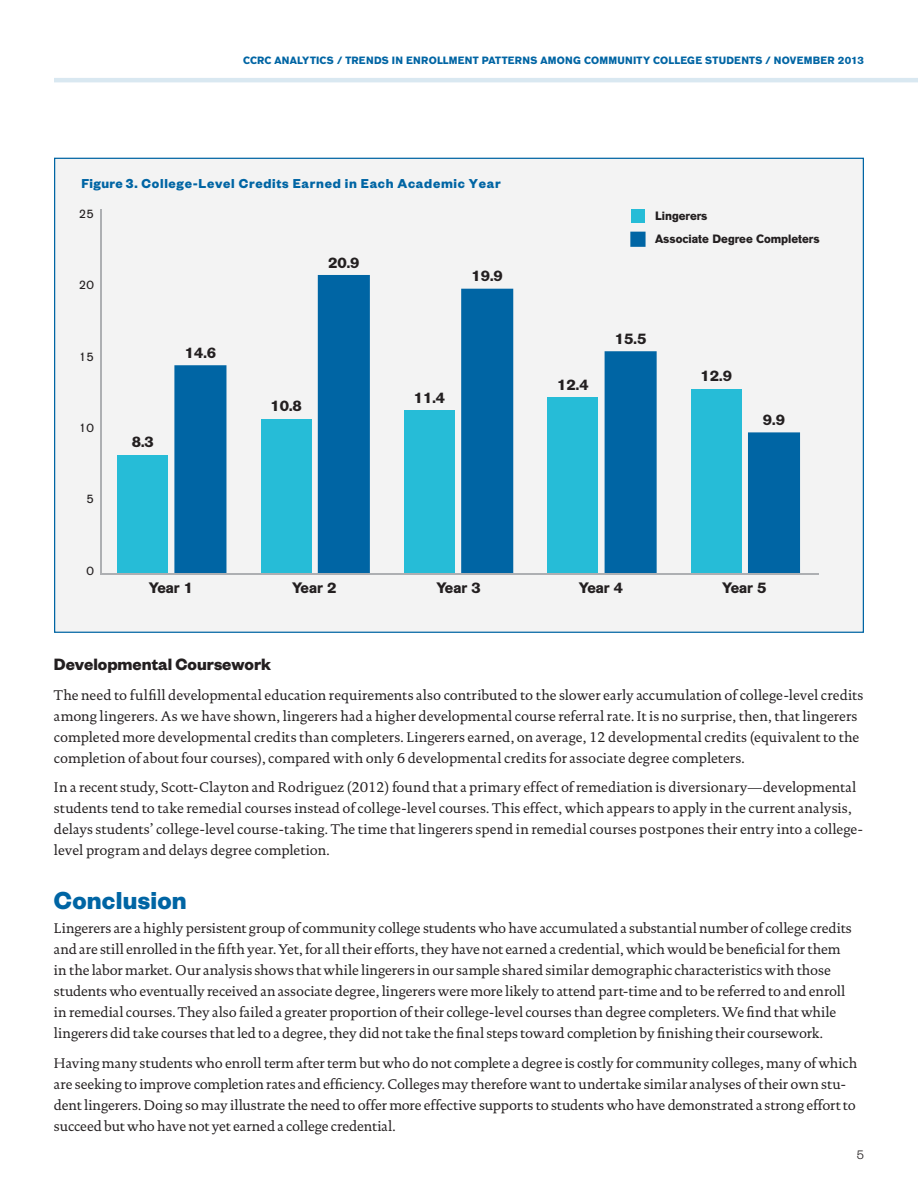
<style>
.page{position:relative;width:918px;height:1188px;background:#fff}
.page>*{position:absolute;margin:0;border:0;box-sizing:border-box;transform-origin:0 0}
.t1{font:700 27px "Founders Grotesk";letter-spacing:.01em;color:#0065a4}
.t2{font:700 18px "Founders Grotesk";color:#231f20}
.t3{font:700 15px "AG Old Face";color:#231f20}
.t4{font:14.25px/21px "DTL Documenta TOT";color:#231f20}
.t5{font:700 14.25px "Founders Grotesk";letter-spacing:.05em;color:#0065a4}
.t6{font:300 13.5px "Founders Grotesk";color:#231f20}
.t7{font:700 12px/23.1px "AG Old Face";color:#231f20}
.t8{font:12px "AG Old Face";color:#231f20}
.t9{font:700 10.5px "AG Old Face";letter-spacing:.025em;color:#0065a4}
</style>
<div class="page">
<hr style="left:54px;top:78px;width:864px;height:4px;background:#d9e8f1">
<div style="left:55px;top:158px;width:808px;height:474px;background:#f3f3f3"></div>
<div style="left:175px;top:366px;width:51px;height:208px;background:#0065a4"></div>
<div style="left:174px;top:365px;width:52px;height:210px;border:2px solid #0065a4"></div>
<div style="left:319px;top:276px;width:50px;height:298px;background:#0065a4"></div>
<div style="left:318px;top:275px;width:52px;height:300px;border:2px solid #0065a4"></div>
<div style="left:462px;top:289px;width:51px;height:285px;background:#0065a4"></div>
<div style="left:461px;top:289px;width:52px;height:286px;border:2px solid #0065a4"></div>
<div style="left:605px;top:352px;width:51px;height:222px;background:#0065a4"></div>
<div style="left:605px;top:351px;width:52px;height:224px;border:2px solid #0065a4"></div>
<div style="left:749px;top:433px;width:50px;height:141px;background:#0065a4"></div>
<div style="left:748px;top:432px;width:52px;height:143px;border:2px solid #0065a4"></div>
<div style="left:118px;top:455px;width:50px;height:119px;background:#26bcd7"></div>
<div style="left:261px;top:419px;width:50px;height:155px;background:#26bcd7"></div>
<div style="left:404px;top:411px;width:51px;height:163px;background:#26bcd7"></div>
<div style="left:548px;top:397px;width:50px;height:177px;background:#26bcd7"></div>
<div style="left:691px;top:389px;width:51px;height:185px;background:#26bcd7"></div>
<div style="left:631px;top:209px;width:14px;height:14px;background:#26bcd7"></div>
<div style="left:631px;top:232px;width:14px;height:14px;background:#0065a4"></div>
<div style="left:630px;top:232px;width:16px;height:15px;border:2px solid #0065a4"></div>
<hr style="left:100px;top:573px;width:718px;height:2px;background:#adafb2">
<hr style="left:100px;top:210px;width:1px;height:364px;background:#adafb2">
<p class="t9" style="left:243px;top:54px;width:622px">CCRC ANALYTICS / TRENDS IN ENROLLMENT PATTERNS AMONG COMMUNITY COLLEGE STUDENTS / NOVEMBER 2013</p>
<p class="t5" style="left:82px;top:175px;width:421px">Figure 3. College-Level Credits Earned in Each Academic Year</p>
<p class="t8" style="left:79px;top:207px;width:16px">25</p>
<p class="t7" style="left:655px;top:205px;width:166px">Lingerers<br>Associate Degree Completers</p>
<p class="t8" style="left:79px;top:278px;width:16px">20</p>
<p class="t8" style="left:79px;top:350px;width:16px">15</p>
<p class="t8" style="left:79px;top:421px;width:16px">10</p>
<p class="t8" style="left:86px;top:492px;width:9px">5</p>
<p class="t8" style="left:86px;top:564px;width:9px">0</p>
<p class="t3" style="left:132px;top:433px;width:24px">8.3</p>
<p class="t3" style="left:185px;top:344px;width:33px">14.6</p>
<p class="t3" style="left:328px;top:254px;width:33px">20.9</p>
<p class="t3" style="left:270px;top:397px;width:33px">10.8</p>
<p class="t3" style="left:471px;top:267px;width:33px">19.9</p>
<p class="t3" style="left:414px;top:389px;width:33px">11.4</p>
<p class="t3" style="left:557px;top:376px;width:33px">12.4</p>
<p class="t3" style="left:615px;top:330px;width:33px">15.5</p>
<p class="t3" style="left:701px;top:367px;width:33px">12.9</p>
<p class="t3" style="left:763px;top:411px;width:24px">9.9</p>
<p class="t3" style="left:149px;top:579px;width:46px">Year 1</p>
<p class="t3" style="left:292px;top:579px;width:46px">Year 2</p>
<p class="t3" style="left:437px;top:579px;width:46px">Year 3</p>
<p class="t3" style="left:579px;top:579px;width:46px">Year 4</p>
<p class="t3" style="left:722px;top:579px;width:46px">Year 5</p>
<p class="t2" style="left:54px;top:653px;width:218px">Developmental Coursework</p>
<p class="t4" style="left:54px;top:684px;width:811px">The need to fulfill developmental education requirements also contributed to the slower early accumulation of college-level credits among lingerers. As we have shown, lingerers had a higher developmental course referral rate. It is no surprise, then, that lingerers completed more developmental credits than completers. Lingerers earned, on average, 12 developmental credits (equivalent to the completion of about four courses), compared with only 6 developmental credits for associate degree completers.</p>
<p class="t4" style="left:54px;top:777px;width:811px">In a recent study, Scott-Clayton and Rodriguez (2012) found that a primary effect of remediation is diversionary—developmental students tend to take remedial courses instead of college-level courses. This effect, which appears to apply in the current analysis, delays students’ college-level course-taking. The time that lingerers spend in remedial courses postpones their entry into a college&shy;level program and delays degree completion.</p>
<h1 class="t1" style="left:54px;top:883px;width:134px">Conclusion</h1>
<p class="t4" style="left:54px;top:918px;width:799px">Lingerers are a highly persistent group of community college students who have accumulated a substantial number of college credits and are still enrolled in the fifth year. Yet, for all their efforts, they have not earned a credential, which would be beneficial for them in the labor market. Our analysis shows that while lingerers in our sample shared similar demographic characteristics with those students who eventually received an associate degree, lingerers were more likely to attend part-time and to be referred to and enroll in remedial courses. They also failed a greater proportion of their college-level courses than degree completers. We find that while lingerers did take courses that led to a degree, they did not take the final steps toward completion by finishing their coursework.</p>
<p class="t4" style="left:54px;top:1052px;width:805px">Having many students who enroll term after term but who do not complete a degree is costly for community colleges, many of which are seeking to improve completion rates and efficiency. Colleges may therefore want to undertake similar analyses of their own stu&shy;dent lingerers. Doing so may illustrate the need to offer more effective supports to students who have demonstrated a strong effort to succeed but who have not yet earned a college credential.</p>
<p class="t6" style="left:857px;top:1146px;width:9px">5</p>
</div>
